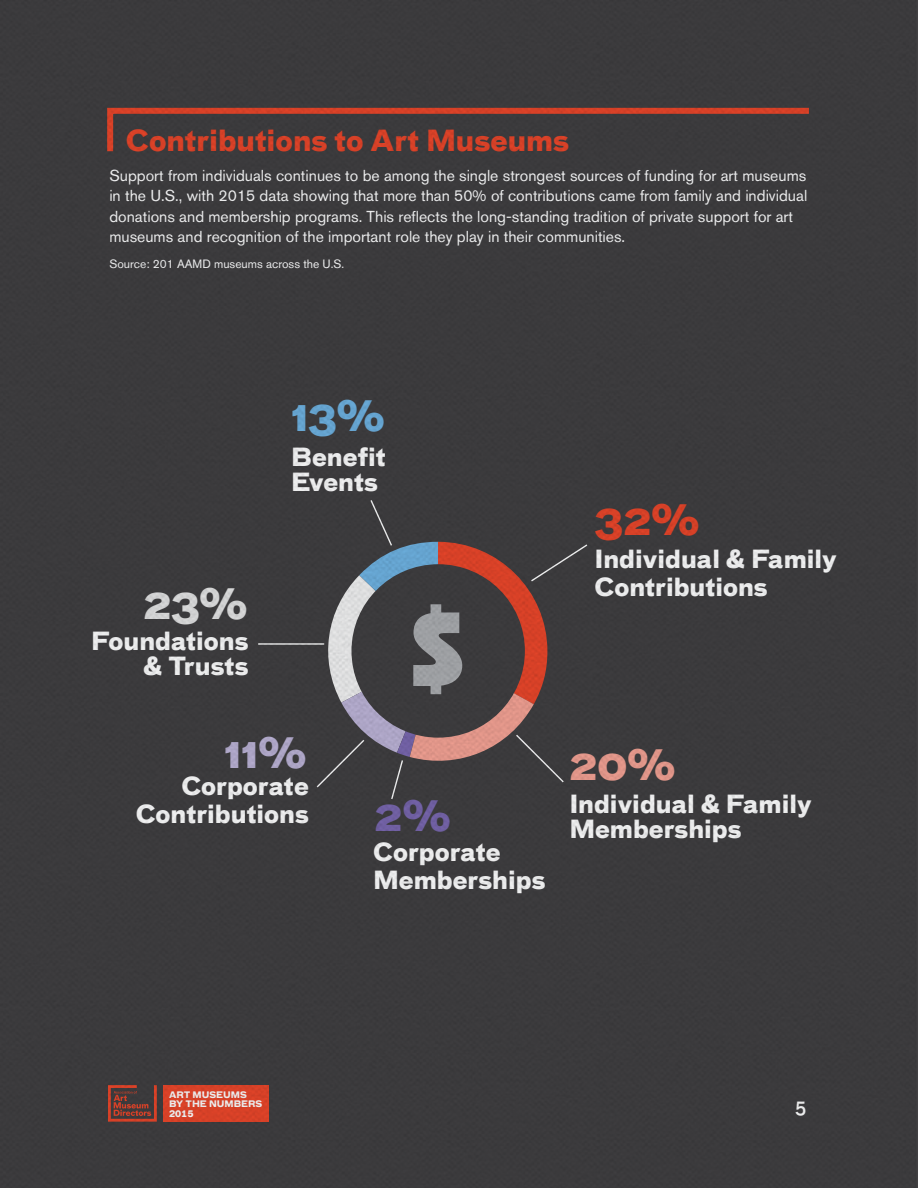
<style>
.page{position:relative;width:918px;height:1188px;background:#3b3a3c}
.page>*{position:absolute;margin:0;border:0;box-sizing:border-box;transform-origin:0 0}
.t1{font:700 43.65px "Bau";color:#6fb3e2}
.t2{font:700 43.65px "Bau";color:#e5e5e5}
.t3{font:700 43.65px "Bau";color:#f5a395}
.t4{font:700 43.65px "Bau";color:#eb472b}
.t5{font:700 43.65px "Bau";color:#bdb4d7}
.t6{font:700 43.65px "Bau";color:#7a68b0}
.t7{font:700 28.5px "Bau";color:#eb472b}
.t8{font:700 24.45px/25px "Bau";color:#fff}
.t9{font:500 19.2px "Bau";color:#fff}
.t10{font:15.75px/20.2px "Akzidenz Grotesk BQ";color:#fff}
.t11{font:12px "Akzidenz Grotesk BQ";color:#fff}
.t12{font:700 8.85px/9.4px "Bau";color:#fff}
.t13{font:700 8.85px "Bau TF";color:#fff}
</style>
<div class="page">
<h2 class="t7" style="left:126px;top:121px;width:445px">Contributions to Art Museums</h2>
<p class="t10" style="left:109px;top:165px;width:699px">Support from individuals continues to be among the single strongest sources of funding for art museums in the U.S., with 2015 data showing that more than 50% of contributions came from family and individual donations and membership programs. This reflects the long-standing tradition of private support for art museums and recognition of the important role they play in their communities.</p>
<p class="t11" style="left:109px;top:257px;width:237px">Source: 201 AAMD museums across the U.S.</p>
<h1 class="t1" style="left:291px;top:385px;width:95px">13%</h1>
<h1 class="t2" style="left:143px;top:573px;width:106px">23%</h1>
<h3 class="t8" style="left:91px;top:629px;width:159px;text-align:right">Foundations &amp; Trusts</h3>
<h3 class="t8" style="left:291px;top:445px;width:96px">Benefit<br>Events</h3>
<h1 class="t5" style="left:224px;top:722px;width:84px">11%</h1>
<h3 class="t8" style="left:136px;top:772px;width:175px;line-height:27.9px;text-align:right">Corporate<br>Contributions</h3>
<h1 class="t6" style="left:375px;top:785px;width:78px">2%</h1>
<h3 class="t8" style="left:373px;top:838px;width:174px;line-height:27.9px">Corporate<br>Memberships</h3>
<h1 class="t4" style="left:595px;top:489px;width:107px">32%</h1>
<h3 class="t8" style="left:595px;top:546px;width:244px;line-height:27.9px">Individual &amp; Family<br>Contributions</h3>
<h1 class="t3" style="left:569px;top:734px;width:108px">20%</h1>
<h3 class="t8" style="left:569px;top:791px;width:244px">Individual &amp; Family<br>Memberships</h3>
<p class="t12" style="left:169px;top:1090px;width:95px">ART MUSEUMS<br>BY THE NUMBERS</p>
<p class="t13" style="left:169px;top:1107px;width:26px">2015</p>
<p class="t13" style="left:187px;top:1107px;width:8px">4</p>
<p class="t9" style="left:795px;top:1094px;width:13px">5</p>
</div>
